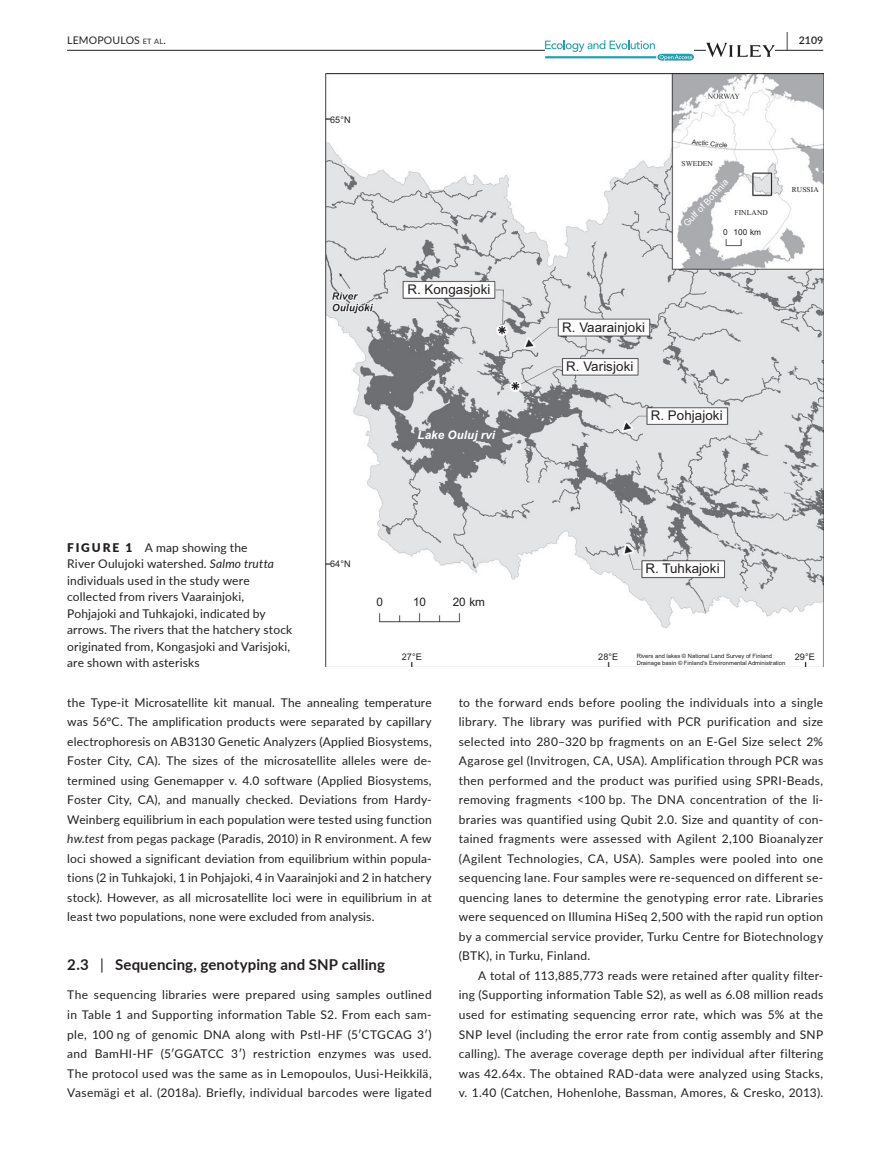
<style>
.page{position:relative;width:893px;height:1174px;background:#fff}
.page>*{position:absolute;margin:0;border:0;box-sizing:border-box;transform-origin:0 0}
.t1{font:600 19.5px "Lato";color:#231f20;scale:.48 1}
.t2{font:700 15px "Lato";letter-spacing:.01em;color:#231f20}
.t3{font:13.35px "Arial";letter-spacing:.005em;color:#231f20}
.t4{font:12px/19.5px "Lato";letter-spacing:.015em;color:#231f20;text-align:justify}
.t5{font:italic 700 11.7px "Arial";color:#fff}
.t6{font:11.7px "Arial";color:#231f20}
.t7{font:10.5px "Lato";letter-spacing:.02em;color:#231f20}
.t8{font:600 10.5px "Lato";color:#231f20}
.t9{font:9.15px "Arial";color:#231f20}
.t10{font:9.15px "Arial";color:#fff}
.t11{font:8.25px "Arial";color:#231f20}
.t12{font:7.5px "Times New Roman";letter-spacing:.01em;color:#231f20}
.t13{font:6.6px "Arial";color:#231f20}
.t14{font:5.85px/6.9px "Arial";color:#231f20}
.s1{font-size:7.35px}
.s2{font-weight:900}
.s3{font-style:italic}
.s4{font-weight:400}
</style>
<div class="page">
<hr style="left:67px;top:50px;width:756px;height:1px;background:#231f20">
<svg style="left:545px;top:40px;width:149px;height:21px"></svg>
<svg style="left:706px;top:43px;width:69px;height:14px"></svg>
<img style="left:325px;top:73px;width:498px;height:594px">
<svg style="left:498px;top:326px;width:8px;height:8px"></svg>
<svg style="left:511px;top:382px;width:8px;height:8px"></svg>
<h1 class="t1" style="left:786px;top:26px;width:7px">|</h1>
<p class="t7" style="left:67px;top:33px;width:100px">LEMOPOULOS <span class="s1">et al</span>.</p>
<p class="t8" style="left:799px;top:33px;width:26px">2109</p>
<p class="t9" style="left:330px;top:114px;width:22px">65°N</p>
<p class="t3" style="left:407px;top:281px;width:84px">R. Kongasjoki</p>
<p class="t5" style="left:418px;top:427px;width:79px">Lake Ouluj rvi</p>
<p class="t13" style="left:692px;top:137px;width:37px;rotate:6deg">Arctic Circle</p>
<p class="t10" style="left:681px;top:221px;width:63px;rotate:-47deg">Gulf of Bothnia</p>
<p class="t11" style="left:723px;top:227px;width:39px">0 100 km</p>
<p class="t12" style="left:681px;top:159px;width:33px">SWEDEN</p>
<p class="t12" style="left:735px;top:207px;width:35px">FINLAND</p>
<p class="t12" style="left:792px;top:184px;width:29px">RUSSIA</p>
<p class="t3" style="left:562px;top:318px;width:84px">R. Vaarainjoki</p>
<p class="t3" style="left:566px;top:357px;width:69px">R. Varisjoki</p>
<p class="t3" style="left:651px;top:407px;width:73px">R. Pohjajoki</p>
<p class="t4" style="left:67px;top:538px;width:227px;line-height:16.5px;text-align:left"><span class="s2">FIGURE 1</span> A map showing the<br>River Oulujoki watershed. <span class="s3">Salmo trutta </span>individuals used in the study were collected from rivers Vaarainjoki, Pohjajoki and Tuhkajoki, indicated by arrows. The rivers that the hatchery stock originated from, Kongasjoki and Varisjoki, are shown with asterisks</p>
<p class="t9" style="left:330px;top:557px;width:22px">64°N</p>
<p class="t6" style="left:376px;top:594px;width:8px">0</p>
<p class="t6" style="left:413px;top:594px;width:14px">10</p>
<p class="t6" style="left:453px;top:594px;width:34px">20 km</p>
<p class="t3" style="left:645px;top:559px;width:76px">R. Tuhkajoki</p>
<p class="t9" style="left:402px;top:651px;width:22px">27°E</p>
<p class="t9" style="left:598px;top:651px;width:22px">28°E</p>
<p class="t9" style="left:795px;top:651px;width:22px">29°E</p>
<p class="t14" style="left:637px;top:653px;width:150px">Rivers and lakes © National Land Survey of Finland<br>Drainage basin © Finland's Environmental Administration</p>
<p class="t4" style="left:67px;top:692px;width:366px">the Type‐it Microsatellite kit manual. The annealing temperature was 56°C. The amplification products were separated by capillary electrophoresis on AB3130 Genetic Analyzers (Applied Biosystems, Foster City, CA). The sizes of the microsatellite alleles were de&shy;termined using Genemapper v. 4.0 software (Applied Biosystems, Foster City, CA), and manually checked. Deviations from Hardy‐ Weinberg equilibrium in each population were tested using function <span class="s3">hw.test</span> from pegas package (Paradis, 2010) in R environment. A few loci showed a significant deviation from equilibrium within popula&shy;tions (2 in Tuhkajoki, 1 in Pohjajoki, 4 in Vaarainjoki and 2 in hatchery stock). However, as all microsatellite loci were in equilibrium in at least two populations, none were excluded from analysis.</p>
<p class="t2" style="left:67px;top:953px;width:319px">2.3 <span class="s4">|</span> Sequencing, genotyping and SNP calling</p>
<p class="t4" style="left:67px;top:984px;width:366px">The sequencing libraries were prepared using samples outlined in Table 1 and Supporting information Table S2. From each sam&shy;ple, 100 ng of genomic DNA along with PstI‐HF (5′CTGCAG 3′) and BamHI‐HF (5′GGATCC 3′) restriction enzymes was used.<br>The protocol used was the same as in Lemopoulos, Uusi‐Heikkilä, Vasemägi et al. (2018a). Briefly, individual barcodes were ligated</p>
<p class="t4" style="left:459px;top:692px;width:366px">to the forward ends before pooling the individuals into a single library. The library was purified with PCR purification and size selected into 280–320 bp fragments on an E‐Gel Size select 2% Agarose gel (Invitrogen, CA, USA). Amplification through PCR was then performed and the product was purified using SPRI‐Beads, removing fragments &lt;100 bp. The DNA concentration of the li&shy;braries was quantified using Qubit 2.0. Size and quantity of con&shy;tained fragments were assessed with Agilent 2,100 Bioanalyzer (Agilent Technologies, CA, USA). Samples were pooled into one sequencing lane. Four samples were re‐sequenced on different se&shy;quencing lanes to determine the genotyping error rate. Libraries were sequenced on Illumina HiSeq 2,500 with the rapid run option by a commercial service provider, Turku Centre for Biotechnology (BTK), in Turku, Finland.</p>
<p class="t4" style="left:459px;top:965px;width:366px;text-indent:20px">A total of 113,885,773 reads were retained after quality filter&shy;ing (Supporting information Table S2), as well as 6.08 million reads used for estimating sequencing error rate, which was 5% at the SNP level (including the error rate from contig assembly and SNP calling). The average coverage depth per individual after filtering was 42.64x. The obtained RAD‐data were analyzed using Stacks, v. 1.40 (Catchen, Hohenlohe, Bassman, Amores, &amp; Cresko, 2013).</p>
</div>
